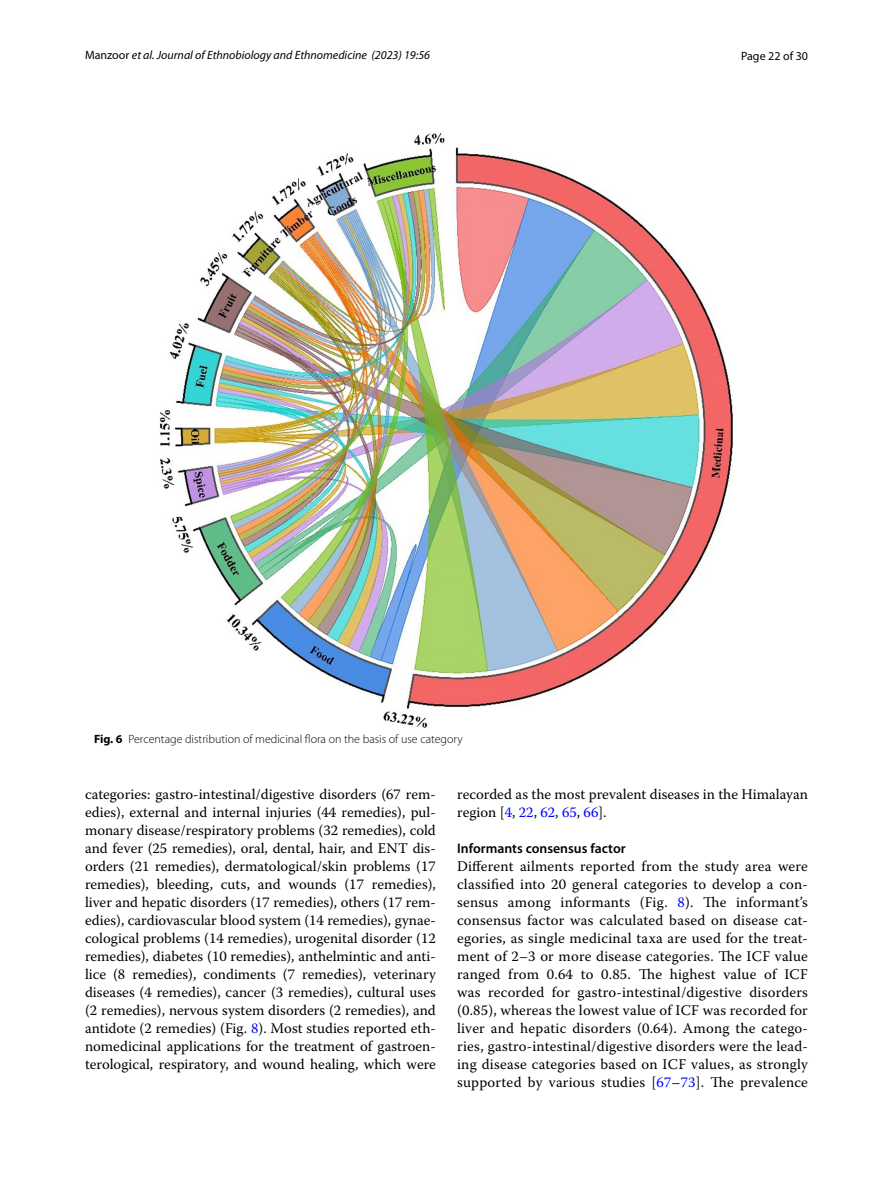
<style>
.page{position:relative;width:893px;height:1187px;background:#fff}
.page>*{position:absolute;margin:0;border:0;box-sizing:border-box;transform-origin:0 0}
.t1{font:14.7px/18px "Warnock Pro";color:#000;text-align:justify}
.t2{font:600 13.8px "Myriad Pro";color:#000}
.t3{font:300 12px "Myriad Pro";color:#000}
.t4{font:italic 12px "Myriad Pro";color:#000}
.t5{font:12px "Myriad Pro";color:#000}
.s1{font-style:normal}
.s2{font-weight:700}
.s3{color:#00f}
</style>
<div class="page">
<img style="left:160px;top:133px;width:573px;height:595px">
<p class="t4" style="left:85px;top:48px;width:347px"><span class="s1">Manzoor</span> et al. Journal of Ethnobiology and Ethnomedicine (2023) 19:56</p>
<p class="t5" style="left:741px;top:48px;width:68px">Page 22 of 30</p>
<p class="t3" style="left:94px;top:732px;width:370px"><span class="s2">Fig. 6</span> Percentage distribution of medicinal flora on the basis of use category</p>
<p class="t1" style="left:85px;top:785px;width:352px">categories: gastro-intestinal/digestive disorders (67 rem&shy;edies), external and internal injuries (44 remedies), pul&shy;monary disease/respiratory problems (32 remedies), cold and fever (25 remedies), oral, dental, hair, and ENT dis&shy;orders (21 remedies), dermatological/skin problems (17 remedies), bleeding, cuts, and wounds (17 remedies), liver and hepatic disorders (17 remedies), others (17 rem&shy;edies), cardiovascular blood system (14 remedies), gynae&shy;cological problems (14 remedies), urogenital disorder (12 remedies), diabetes (10 remedies), anthelmintic and anti&shy;lice (8 remedies), condiments (7 remedies), veterinary diseases (4 remedies), cancer (3 remedies), cultural uses (2 remedies), nervous system disorders (2 remedies), and antidote (2 remedies) (Fig. <span class="s3">8</span>). Most studies reported eth&shy;nomedicinal applications for the treatment of gastroen&shy;terological, respiratory, and wound healing, which were</p>
<p class="t1" style="left:457px;top:785px;width:352px">recorded as the most prevalent diseases in the Himalayan region [<span class="s3">4</span>, <span class="s3">22</span>, <span class="s3">62</span>, <span class="s3">65</span>, <span class="s3">66</span>].</p>
<p class="t2" style="left:457px;top:839px;width:170px">Informants consensus factor</p>
<p class="t1" style="left:457px;top:857px;width:352px">Different ailments reported from the study area were classified into 20 general categories to develop a con&shy;sensus among informants (Fig. <span class="s3">8</span>). The informant’s consensus factor was calculated based on disease cat&shy;egories, as single medicinal taxa are used for the treat&shy;ment of 2–3 or more disease categories. The ICF value ranged from 0.64 to 0.85. The highest value of ICF was recorded for gastro-intestinal/digestive disorders (0.85), whereas the lowest value of ICF was recorded for liver and hepatic disorders (0.64). Among the catego&shy;ries, gastro-intestinal/digestive disorders were the lead&shy;ing disease categories based on ICF values, as strongly supported by various studies [<span class="s3">67</span>–<span class="s3">73</span>]. The prevalence</p>
</div>
